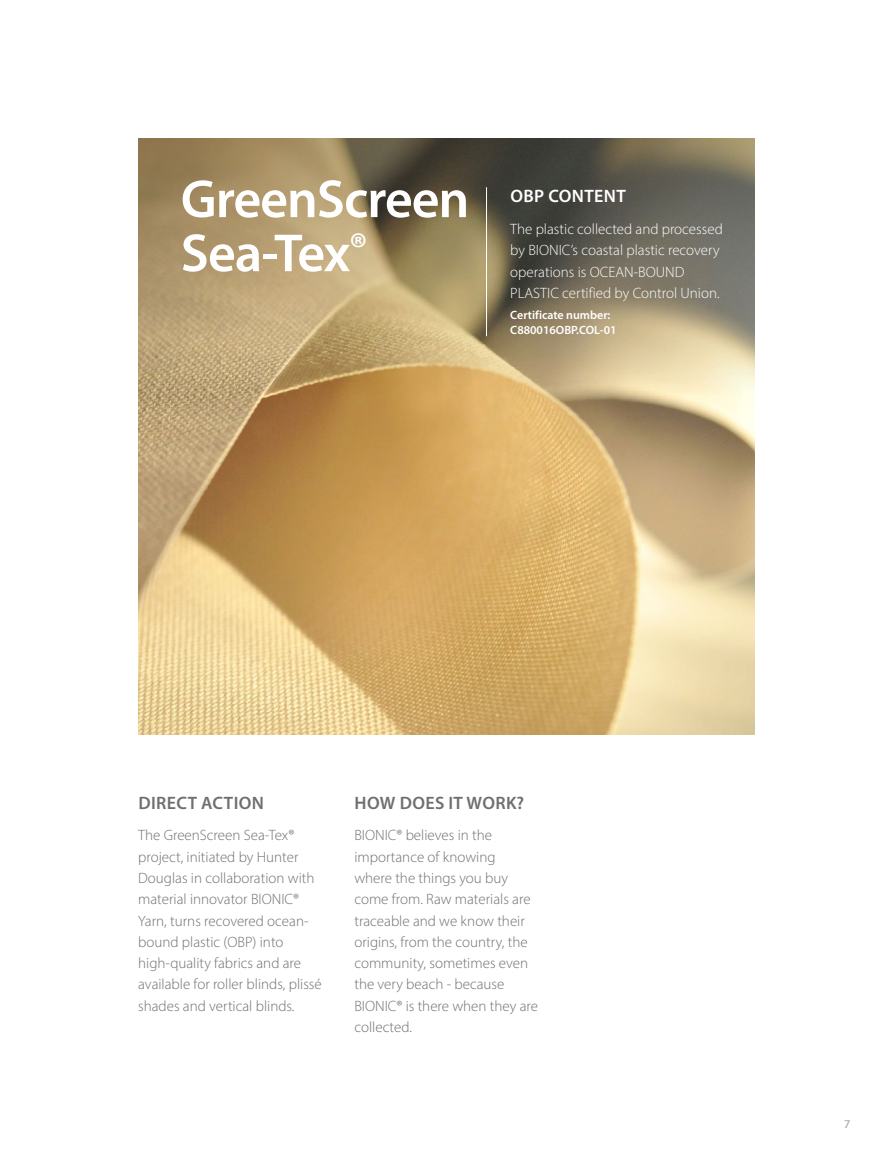
<style>
.page{position:relative;width:893px;height:1149px;background:#fff}
.page>*{position:absolute;margin:0;border:0;box-sizing:border-box;transform-origin:0 0}
.Designed_by_achterzijde{font:600 54px "Myriad Pro";letter-spacing:-.02em;color:#fff}
.tekst{font:600 18px "Myriad Pro";letter-spacing:.02em;color:#706f6f}
.tekst-2{font:600 18px "Myriad Pro";letter-spacing:.02em;color:#fff}
.tekst-3{font:300 15px/21.3px "Myriad Pro";color:#706f6f}
.tekst-4{font:300 15px/21.3px "Myriad Pro";color:#fff}
.tekst-5{font:600 12px "Myriad Pro";color:#fff}
.paginacijfer_oneven{font:12px "Myriad Pro";color:#bdb8af}
</style>
<div class="page">
<img style="left:138px;top:393px;width:617px;height:340px">
<svg style="left:138px;top:138px;width:617px;height:255px;background:#998967"></svg>
<hr style="left:486px;top:187px;width:1px;height:149px;background:#fff">
<p class="Designed_by_achterzijde" style="left:181px;top:164px;width:290px">GreenScreen</p>
<p class="Designed_by_achterzijde" style="left:181px;top:218px;width:189px">Sea-Tex<sup>®</sup></p>
<p class="tekst-2" style="left:510px;top:184px;width:117px">OBP CONTENT</p>
<p class="tekst-4" style="left:510px;top:218px;width:214px">The plastic collected and processed by BIONIC’s coastal plastic recovery operations is OCEAN-BOUND PLASTIC certified by Control Union.</p>
<p class="tekst-5" style="left:510px;top:307px;width:102px">Certificate number:</p>
<p class="tekst-5" style="left:510px;top:322px;width:108px">C880016OBP.COL-01</p>
<p class="tekst" style="left:138px;top:790px;width:127px">DIRECT ACTION</p>
<p class="tekst-3" style="left:138px;top:824px;width:185px">The GreenScreen Sea-Tex® project, initiated by Hunter<br>Douglas in collaboration with material innovator BIONIC®<br>Yarn, turns recovered ocean&shy;bound plastic (OBP) into high-quality fabrics and are available for roller blinds, plissé shades and vertical blinds.</p>
<p class="tekst" style="left:355px;top:790px;width:171px">HOW DOES IT WORK?</p>
<p class="tekst-3" style="left:354px;top:824px;width:185px">BIONIC® believes in the importance of knowing<br>where the things you buy come from. Raw materials are traceable and we know their origins, from the country, the community, sometimes even the very beach - because<br>BIONIC® is there when they are collected.</p>
<p class="paginacijfer_oneven" style="left:844px;top:1115px;width:8px">7</p>
</div>
